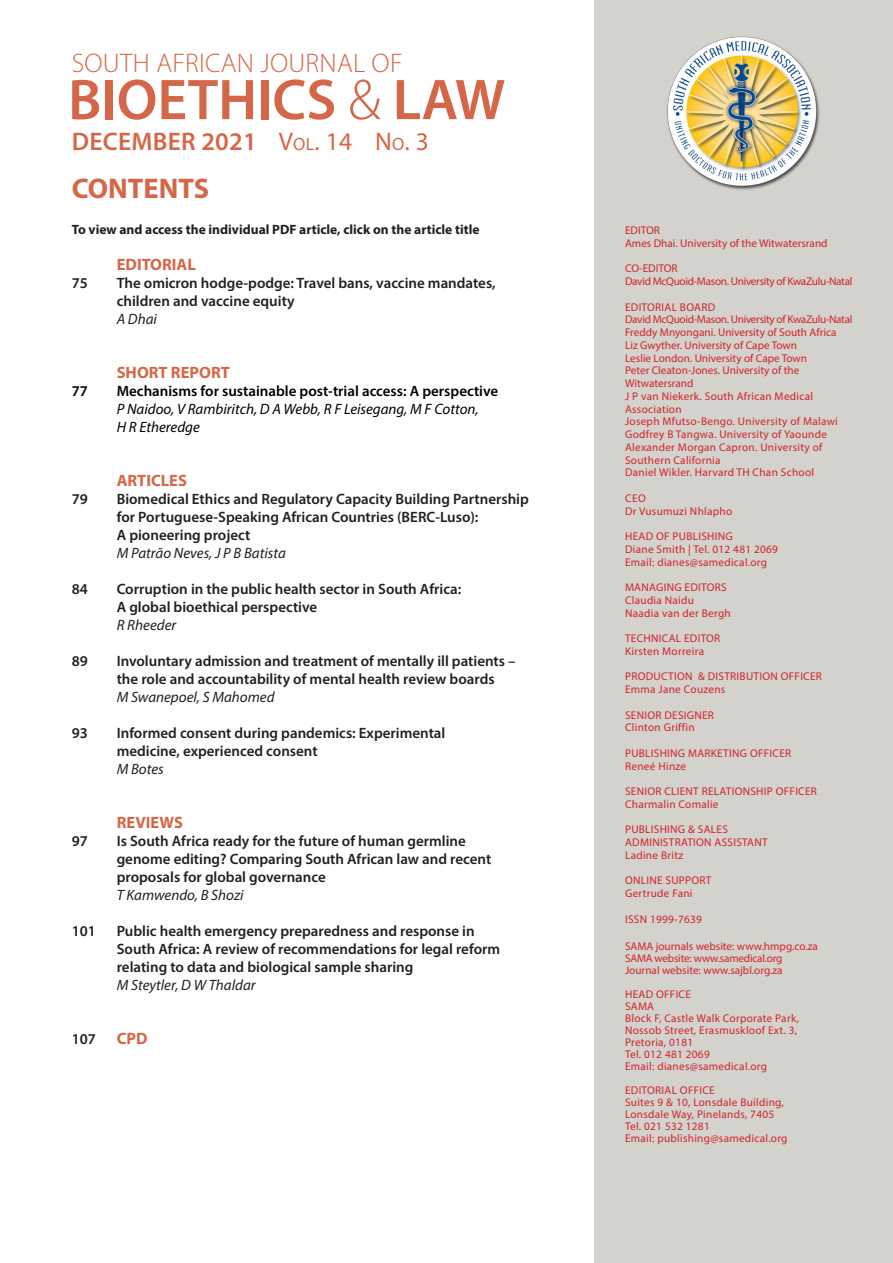
<style>
.page{position:relative;width:893px;height:1263px;background:#fff}
.page>*{position:absolute;margin:0;border:0;box-sizing:border-box;transform-origin:0 0}
.t1{font:600 57.9px "Myriad Pro";color:#d56749}
.CONTENTS_SECTIONS{font:700 28.5px "Myriad Pro";color:#d56749}
.t2{font:300 27px "Myriad Pro";letter-spacing:.01em;color:#d56749}
.t3{font:600 25.5px "Myriad Pro";letter-spacing:.01em;color:#d56749}
.CONTENTS_TITLE{font:700 16.5px "Myriad Pro";color:#d56749}
.CONTENTS_AUTHOR{font:700 16.5px "Myriad Pro";color:#d56749}
.CONTENTS_SECTIONS-2{font:700 16.5px "Myriad Pro";color:#d56749}
.CONTENTS_AUTHOR-2{font:600 15px/18px "Myriad Pro";color:#231f20}
.CONTENTS_TITLE-2{font:600 15px/18px "Myriad Pro";color:#231f20}
.CONTENTS_SECTIONS-3{font:600 15px/18px "Myriad Pro";color:#231f20}
.CONTENTS_TITLE-3{font:italic 15px/18px "Myriad Pro";color:#000}
.CONTENTS_TITLE-4{font:600 15px "Myriad Pro";color:#000}
.CONTENTS_AUTHOR-3{font:italic 15px "Myriad Pro";color:#231f20}
.HEAD{font:700 13.5px "Myriad Pro";color:#231f20}
.CONTENTS_TITLE-5{font:11.25px/12.8px "Myriad Pro";letter-spacing:.025em;color:#d1232a}
.CONTENTS_TITLE-6{font:11.25px/12.8px "Myriad Pro";color:#d1232a}
.CONTENTS_TITLE-7{font:11.25px "Myriad Pro";letter-spacing:-.03em;color:#d1232a}
.CONTENTS_TITLE-8{font:11.25px "Myriad Pro";letter-spacing:-.02em;color:#d1232a}
.s1{font-weight:300}
.s2{font-weight:400}
.s3{font-weight:400;font-size:17.85px}
.s4{font-weight:400;font-style:italic}
</style>
<div class="page">
<div style="left:594px;top:0;width:299px;height:1263px;background:#d4d2cd"></div>
<img style="left:667px;top:36px;width:153px;height:154px">
<p class="t2" style="left:72px;top:48px;width:332px">SOUTH AFRICAN JOURNAL OF</p>
<p class="t1" style="left:68px;top:63px;width:439px">BIOETHICS <span class="s1">&amp;</span> LAW</p>
<p class="t3" style="left:72px;top:125px;width:359px">DECEMBER 2021 <span class="s2">V</span><span class="s3">ol</span><span class="s2">. 14 N</span><span class="s3">o</span><span class="s2">. 3</span></p>
<p class="CONTENTS_SECTIONS" style="left:72px;top:170px;width:139px">CONTENTS</p>
<p class="HEAD" style="left:72px;top:221px;width:409px">To view and access the individual PDF article, click on the article title</p>
<p class="CONTENTS_SECTIONS-2" style="left:117px;top:254px;width:81px">EDITORIAL</p>
<p class="CONTENTS_TITLE-2" style="left:72px;top:274px;width:18px">75</p>
<p class="CONTENTS_TITLE-2" style="left:117px;top:274px;width:380px">The omicron hodge-podge: Travel bans, vaccine mandates,</p>
<p class="CONTENTS_TITLE-2" style="left:117px;top:292px;width:179px">children and vaccine equity<br><span class="s4">A Dhai</span></p>
<p class="CONTENTS_TITLE" style="left:117px;top:362px;width:115px">SHORT REPORT</p>
<p class="CONTENTS_TITLE-4" style="left:72px;top:381px;width:18px">77</p>
<p class="CONTENTS_TITLE-4" style="left:117px;top:381px;width:383px">Mechanisms for sustainable post-trial access: A perspective</p>
<p class="CONTENTS_TITLE-3" style="left:117px;top:400px;width:363px">P Naidoo, V Rambiritch, D A Webb, R F Leisegang, M F Cotton,<br>H R Etheredge</p>
<p class="CONTENTS_TITLE" style="left:117px;top:470px;width:72px">ARTICLES</p>
<p class="CONTENTS_SECTIONS-3" style="left:72px;top:490px;width:18px">79</p>
<p class="CONTENTS_SECTIONS-3" style="left:117px;top:490px;width:414px">Biomedical Ethics and Regulatory Capacity Building Partnership for Portuguese-Speaking African Countries (BERC-Luso):<br>A pioneering project<br><span class="s4">M Patrão Neves, J P B Batista</span></p>
<p class="CONTENTS_AUTHOR-2" style="left:72px;top:580px;width:18px">84</p>
<p class="CONTENTS_AUTHOR-2" style="left:117px;top:580px;width:346px">Corruption in the public health sector in South Africa:</p>
<p class="CONTENTS_AUTHOR-2" style="left:117px;top:598px;width:202px">A global bioethical perspective<br><span class="s4">R Rheeder</span></p>
<p class="CONTENTS_TITLE-2" style="left:72px;top:652px;width:18px">89</p>
<p class="CONTENTS_TITLE-2" style="left:117px;top:652px;width:401px">Involuntary admission and treatment of mentally ill patients – the role and accountability of mental health review boards<br><span class="s4">M Swanepoel, S Mahomed</span></p>
<p class="CONTENTS_TITLE-2" style="left:72px;top:724px;width:18px">93</p>
<p class="CONTENTS_TITLE-2" style="left:117px;top:724px;width:330px">Informed consent during pandemics: Experimental</p>
<p class="CONTENTS_TITLE-2" style="left:117px;top:742px;width:202px">medicine, experienced consent</p>
<p class="CONTENTS_AUTHOR-3" style="left:117px;top:760px;width:49px">M Botes</p>
<p class="CONTENTS_AUTHOR" style="left:117px;top:812px;width:68px">REVIEWS</p>
<p class="CONTENTS_AUTHOR-2" style="left:72px;top:832px;width:18px">97</p>
<p class="CONTENTS_AUTHOR-2" style="left:117px;top:832px;width:376px">Is South Africa ready for the future of human germline genome editing? Comparing South African law and recent</p>
<p class="CONTENTS_AUTHOR-2" style="left:117px;top:868px;width:211px">proposals for global governance<br><span class="s4">T Kamwendo, B Shozi</span></p>
<p class="CONTENTS_AUTHOR-2" style="left:72px;top:922px;width:26px">101</p>
<p class="CONTENTS_AUTHOR-2" style="left:117px;top:922px;width:359px">Public health emergency preparedness and response in</p>
<p class="CONTENTS_AUTHOR-2" style="left:117px;top:940px;width:385px">South Africa: A review of recommendations for legal reform</p>
<p class="CONTENTS_AUTHOR-2" style="left:117px;top:958px;width:298px">relating to data and biological sample sharing<br><span class="s4">M Steytler, D W Thaldar</span></p>
<p class="CONTENTS_AUTHOR-2" style="left:72px;top:1030px;width:26px">107</p>
<p class="CONTENTS_AUTHOR" style="left:117px;top:1028px;width:32px">CPD</p>
<p class="CONTENTS_TITLE-5" style="left:625px;top:224px;width:36px">EDITOR</p>
<p class="CONTENTS_TITLE-6" style="left:625px;top:236px;width:204px">Ames Dhai. University of the Witwatersrand</p>
<p class="CONTENTS_TITLE-6" style="left:625px;top:262px;width:54px">CO-EDITOR</p>
<p class="CONTENTS_TITLE-7" style="left:625px;top:274px;width:229px">David McQuoid-Mason. University of KwaZulu-Natal</p>
<p class="CONTENTS_TITLE-5" style="left:625px;top:300px;width:92px">EDITORIAL BOARD</p>
<p class="CONTENTS_TITLE-7" style="left:625px;top:313px;width:229px">David McQuoid-Mason. University of KwaZulu-Natal</p>
<p class="CONTENTS_TITLE-6" style="left:625px;top:326px;width:213px">Freddy Mnyongani. University of South Africa</p>
<p class="CONTENTS_TITLE-6" style="left:625px;top:338px;width:173px">Liz Gwyther. University of Cape Town</p>
<p class="CONTENTS_TITLE-6" style="left:625px;top:351px;width:184px">Leslie London. University of Cape Town</p>
<p class="CONTENTS_TITLE-6" style="left:625px;top:364px;width:176px">Peter Cleaton-Jones. University of the<br>Witwatersrand</p>
<p class="CONTENTS_TITLE-5" style="left:625px;top:389px;width:190px">J P van Niekerk. South African Medical<br>Association</p>
<p class="CONTENTS_TITLE-5" style="left:625px;top:415px;width:214px">Joseph Mfutso-Bengo. University of Malawi</p>
<p class="CONTENTS_TITLE-5" style="left:625px;top:428px;width:203px">Godfrey B Tangwa. University of Yaounde</p>
<p class="CONTENTS_TITLE-5" style="left:625px;top:440px;width:199px">Alexander Morgan Capron. University of<br>Southern California</p>
<p class="CONTENTS_TITLE-5" style="left:625px;top:466px;width:191px">Daniel Wikler. Harvard TH Chan School</p>
<p class="CONTENTS_TITLE-5" style="left:625px;top:491px;width:22px">CEO</p>
<p class="CONTENTS_TITLE-5" style="left:625px;top:504px;width:109px">Dr Vusumuzi Nhlapho</p>
<p class="CONTENTS_TITLE-5" style="left:625px;top:530px;width:109px">HEAD OF PUBLISHING</p>
<p class="CONTENTS_TITLE-5" style="left:625px;top:542px;width:154px">Diane Smith | Tel. 012 481 2069</p>
<p class="CONTENTS_TITLE-5" style="left:625px;top:555px;width:143px">Email: dianes@samedical.org</p>
<p class="CONTENTS_TITLE-5" style="left:625px;top:581px;width:103px">MANAGING EDITORS<br>Claudia Naidu</p>
<p class="CONTENTS_TITLE-5" style="left:625px;top:606px;width:107px">Naadia van der Bergh</p>
<p class="CONTENTS_TITLE-5" style="left:625px;top:632px;width:97px">TECHNICAL EDITOR<br>Kirsten Morreira</p>
<p class="CONTENTS_TITLE-5" style="left:625px;top:670px;width:198px">PRODUCTION &amp; DISTRIBUTION OFFICER<br>Emma Jane Couzens</p>
<p class="CONTENTS_TITLE-5" style="left:625px;top:708px;width:90px">SENIOR DESIGNER</p>
<p class="CONTENTS_TITLE-5" style="left:625px;top:721px;width:71px">Clinton Griffin</p>
<p class="CONTENTS_TITLE-5" style="left:625px;top:746px;width:168px">PUBLISHING MARKETING OFFICER</p>
<p class="CONTENTS_TITLE-5" style="left:625px;top:759px;width:63px">Reneé Hinze</p>
<p class="CONTENTS_TITLE-5" style="left:625px;top:785px;width:193px">SENIOR CLIENT RELATIONSHIP OFFICER</p>
<p class="CONTENTS_TITLE-5" style="left:625px;top:797px;width:95px">Charmalin Comalie</p>
<p class="CONTENTS_TITLE-5" style="left:625px;top:823px;width:104px">PUBLISHING &amp; SALES</p>
<p class="CONTENTS_TITLE-5" style="left:625px;top:836px;width:144px">ADMINISTRATION ASSISTANT</p>
<p class="CONTENTS_TITLE-5" style="left:625px;top:848px;width:60px">Ladine Britz</p>
<p class="CONTENTS_TITLE-5" style="left:625px;top:874px;width:88px">ONLINE SUPPORT</p>
<p class="CONTENTS_TITLE-5" style="left:625px;top:887px;width:69px">Gertrude Fani</p>
<p class="CONTENTS_TITLE-5" style="left:625px;top:912px;width:78px">ISSN 1999-7639</p>
<p class="CONTENTS_TITLE-6" style="left:625px;top:939px;width:194px">SAMA journals website: www.hmpg.co.za</p>
<p class="CONTENTS_TITLE-8" style="left:625px;top:951px;width:159px">SAMA website: www.samedical.org</p>
<p class="CONTENTS_TITLE-6" style="left:625px;top:963px;width:159px">Journal website: www.sajbl.org.za</p>
<p class="CONTENTS_TITLE-5" style="left:625px;top:987px;width:67px">HEAD OFFICE</p>
<p class="CONTENTS_TITLE-5" style="left:625px;top:999px;width:31px">SAMA</p>
<p class="CONTENTS_TITLE-5" style="left:625px;top:1011px;width:175px">Block F, Castle Walk Corporate Park,</p>
<p class="CONTENTS_TITLE-5" style="left:625px;top:1023px;width:174px">Nossob Street, Erasmuskloof Ext. 3,</p>
<p class="CONTENTS_TITLE-5" style="left:625px;top:1035px;width:70px">Pretoria, 0181</p>
<p class="CONTENTS_TITLE-5" style="left:625px;top:1047px;width:86px">Tel. 012 481 2069</p>
<p class="CONTENTS_TITLE-5" style="left:625px;top:1059px;width:143px">Email: dianes@samedical.org</p>
<p class="CONTENTS_TITLE-5" style="left:625px;top:1083px;width:91px">EDITORIAL OFFICE</p>
<p class="CONTENTS_TITLE-5" style="left:625px;top:1095px;width:160px">Suites 9 &amp; 10, Lonsdale Building,</p>
<p class="CONTENTS_TITLE-5" style="left:625px;top:1107px;width:151px">Lonsdale Way, Pinelands, 7405</p>
<p class="CONTENTS_TITLE-5" style="left:625px;top:1119px;width:86px">Tel. 021 532 1281</p>
<p class="CONTENTS_TITLE-5" style="left:625px;top:1131px;width:164px">Email: publishing@samedical.org</p>
</div>
